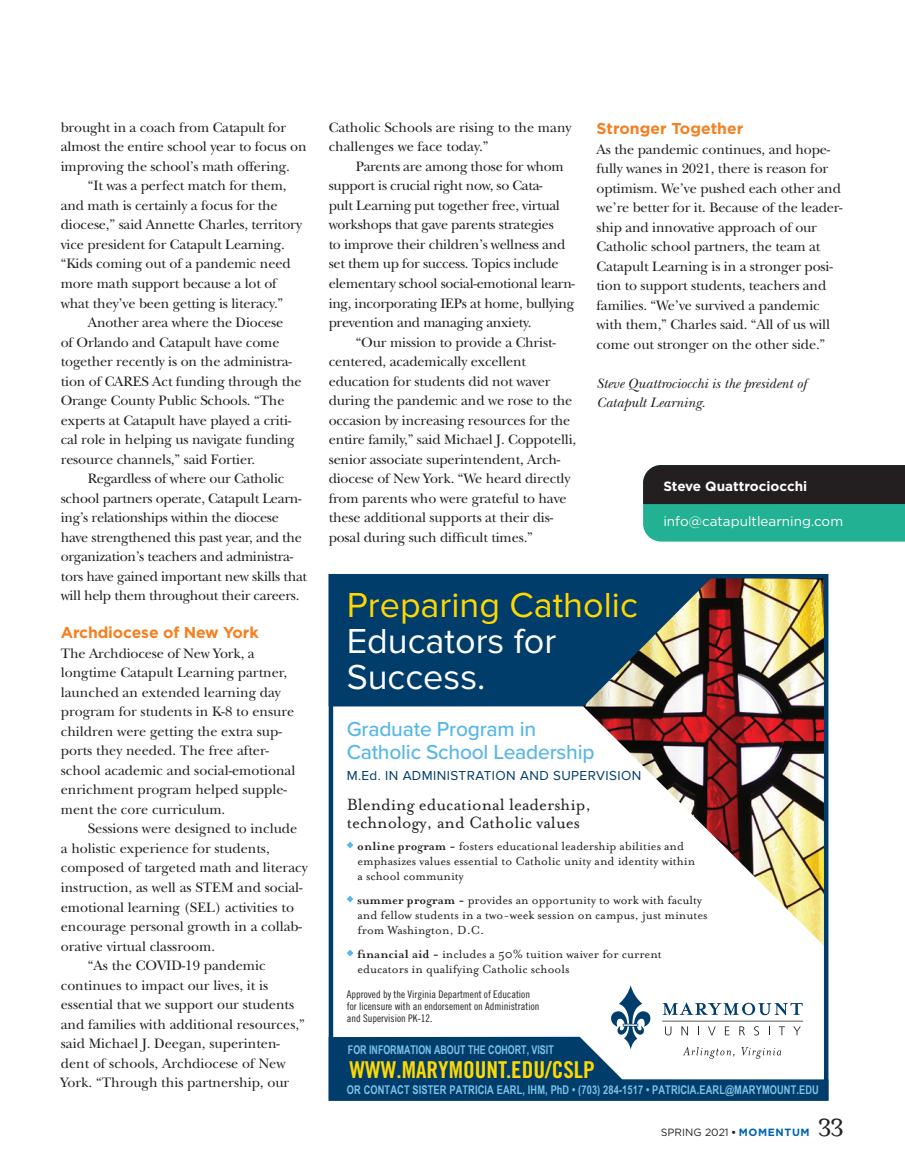
<style>
.page{position:relative;width:905px;height:1175px;background:#fff}
.page>*{position:absolute;margin:0;border:0;box-sizing:border-box;transform-origin:0 0}
.t1{font:36px/36px "Proxima Nova";color:#fff}
.t2{font:28.5px "Mrs Eaves Small Caps OT";color:#231f20}
.t3{font:23.25px "Trade Gothic Bold Cond Twenty";color:#ffd801}
.t4{font:500 21px/22.5px "Proxima Nova";letter-spacing:-.01em;color:#58b7e7}
.t5{font:18.75px/18px "Mrs Eaves Roman";color:#231f20}
.Feature_subs{font:700 15.75px "Gotham";letter-spacing:-.01em;color:#f58021}
.Body{font:14.25px/19.5px "New Baskerville";letter-spacing:-.01em;color:#231f20}
.Body_no_indent{font:14.25px/19.5px "New Baskerville";letter-spacing:-.01em;color:#231f20}
.Body_no_indent-2{font:italic 14.25px/19.5px "New Baskerville";color:#231f20}
.t6{font:13.5px/15px "Mrs Eaves Roman";color:#231f20}
.t7{font:13.5px "Proxima Nova";letter-spacing:.03em;color:#003d6a}
.Feature_contact_emai{font:13.5px "Gotham";color:#fff}
.Feature_contact_name{font:700 13.5px "Gotham";color:#fff}
.t8{font:700 12px "Arial Narrow";letter-spacing:.01em;color:#7dc3ec;scale:.94 1}
.t9{font:700 12px "Arial Narrow";letter-spacing:.01em;color:#7dc3ec;scale:.9 1}
.t10{font:10.5px/12px "Trade Gothic Cond Eighteen";color:#231f20}
.t11{font:10.5px "Gotham";color:#231f20}
.s1{color:#ffd801}
.s2{font-family:"Mrs Eaves";font-weight:800}
.s3{font-weight:700}
.s4{font-weight:700;color:#0164b1}
</style>
<div class="page">
<div style="left:643px;top:504px;width:261px;height:37px;background:#23b193"></div>
<div style="left:643px;top:465px;width:261px;height:39px;background:#231f20"></div>
<img style="left:568px;top:579px;width:255px;height:366px">
<svg style="left:333px;top:579px;width:382px;height:127px;background:#1d4c6d"></svg>
<svg style="left:347px;top:841px;width:6px;height:7px"></svg>
<svg style="left:347px;top:895px;width:6px;height:7px"></svg>
<svg style="left:346px;top:949px;width:7px;height:7px"></svg>
<div style="left:328px;top:574px;width:500px;height:526px;border:4px solid #003d6a"></div>
<svg style="left:328px;top:985px;width:500px;height:115px"></svg>
<p class="Body" style="left:61px;top:118px;width:247px">brought in a coach from Catapult for almost the entire school year to focus on improving the school’s math offering.</p>
<p class="Body" style="left:61px;top:176px;width:243px;text-indent:27px">“It was a perfect match for them, and math is certainly a focus for the diocese,” said Annette Charles, territory vice president for Catapult Learning. “Kids coming out of a pandemic need more math support because a lot of what they’ve been getting is literacy.”</p>
<p class="Body" style="left:61px;top:313px;width:242px;text-indent:27px">Another area where the Diocese<br>of Orlando and Catapult have come together recently is on the administra&shy;tion of CARES Act funding through the Orange County Public Schools. “The experts at Catapult have played a criti&shy;cal role in helping us navigate funding resource channels,” said Fortier.</p>
<p class="Body" style="left:61px;top:469px;width:248px;text-indent:27px">Regardless of where our Catholic school partners operate, Catapult Learn&shy;ing’s relationships within the diocese have strengthened this past year, and the organization’s teachers and administra&shy;tors have gained important new skills that will help them throughout their careers.</p>
<p class="Feature_subs" style="left:61px;top:622px;width:199px">Archdiocese of New York</p>
<p class="Body_no_indent" style="left:61px;top:643px;width:236px">The Archdiocese of New York, a longtime Catapult Learning partner, launched an extended learning day program for students in K-8 to ensure children were getting the extra sup&shy;ports they needed. The free after&shy;school academic and social-emotional enrichment program helped supple&shy;ment the core curriculum.</p>
<p class="Body" style="left:61px;top:819px;width:248px;text-indent:27px">Sessions were designed to include a holistic experience for students, composed of targeted math and literacy instruction, as well as STEM and social&shy;emotional learning (SEL) activities to encourage personal growth in a collab&shy;orative virtual classroom.</p>
<p class="Body" style="left:61px;top:955px;width:245px;text-indent:27px">“As the COVID-19 pandemic continues to impact our lives, it is essential that we support our students and families with additional resources,” said Michael J. Deegan, superinten&shy;dent of schools, Archdiocese of New York. “Through this partnership, our</p>
<p class="Body" style="left:328px;top:118px;width:244px">Catholic Schools are rising to the many challenges we face today.”</p>
<p class="Body" style="left:328px;top:157px;width:248px;text-indent:27px">Parents are among those for whom support is crucial right now, so Cata-<br>pult Learning put together free, virtual workshops that gave parents strategies<br>to improve their children’s wellness and set them up for success. Topics include elementary school social-emotional learn&shy;ing, incorporating IEPs at home, bullying prevention and managing anxiety.</p>
<p class="Body" style="left:328px;top:332px;width:249px;text-indent:27px">“Our mission to provide a Christ&shy;centered, academically excellent education for students did not waver during the pandemic and we rose to the occasion by increasing resources for the entire family,” said Michael J. Coppotelli, senior associate superintendent, Arch&shy;diocese of New York. “We heard directly from parents who were grateful to have these additional supports at their dis&shy;posal during such difficult times.”</p>
<p class="Feature_subs" style="left:596px;top:118px;width:148px">Stronger Together</p>
<p class="Body_no_indent" style="left:596px;top:139px;width:247px">As the pandemic continues, and hope&shy;fully wanes in 2021, there is reason for optimism. We’ve pushed each other and we’re better for it. Because of the leader&shy;ship and innovative approach of our Catholic school partners, the team at Catapult Learning is in a stronger posi&shy;tion to support students, teachers and families. “We’ve survived a pandemic with them,” Charles said. “All of us will come out stronger on the other side.”</p>
<p class="Body_no_indent-2" style="left:596px;top:373px;width:211px">Steve Quattrociocchi is the president of<br>Catapult Learning.</p>
<p class="Feature_contact_name" style="left:663px;top:477px;width:145px">Steve Quattrociocchi</p>
<p class="Feature_contact_emai" style="left:663px;top:512px;width:181px">info@catapultlearning.com</p>
<p class="t1" style="left:346px;top:587px;width:292px"><span class="s1">Preparing Catholic<br></span>Educators for<br>Success.</p>
<p class="t4" style="left:346px;top:717px;width:249px">Graduate Program in<br>Catholic School Leadership</p>
<p class="t7" style="left:346px;top:767px;width:296px">M.Ed. IN ADMINISTRATION AND SUPERVISION</p>
<p class="t5" style="left:346px;top:795px;width:246px">Blending educational leadership, technology, and Catholic values</p>
<p class="t6" style="left:357px;top:838px;width:339px"><span class="s2">online program -</span> fosters educational leadership abilities and emphasizes values essential to Catholic unity and identity within a school community</p>
<p class="t6" style="left:357px;top:892px;width:352px"><span class="s2">summer program -</span> provides an opportunity to work with faculty and fellow students in a two-week session on campus, just minutes from Washington, D.C.</p>
<p class="t6" style="left:357px;top:946px;width:306px"><span class="s2">financial aid -</span> includes a 50% tuition waiver for current educators in qualifying Catholic schools</p>
<p class="t10" style="left:347px;top:988px;width:194px">Approved by the Virginia Department of Education for licensure with an endorsement on Administration and Supervision PK-12.</p>
<p class="t9" style="left:348px;top:1040px;width:230px">FOR INFORMATION ABOUT THE COHORT, VISIT</p>
<p class="t3" style="left:349px;top:1055px;width:247px">WWW.MARYMOUNT.EDU/CSLP</p>
<p class="t8" style="left:347px;top:1080px;width:503px">OR CONTACT SISTER PATRICIA EARL, IHM, PhD • (703) 284-1517 • PATRICIA.EARL@MARYMOUNT.EDU</p>
<p class="t11" style="left:661px;top:1125px;width:150px">SPRING 2021 <span class="s3">•</span> <span class="s4">MOMENTUM</span></p>
<h2 class="t2" style="left:817px;top:1111px;width:28px">33</h2>
</div>
